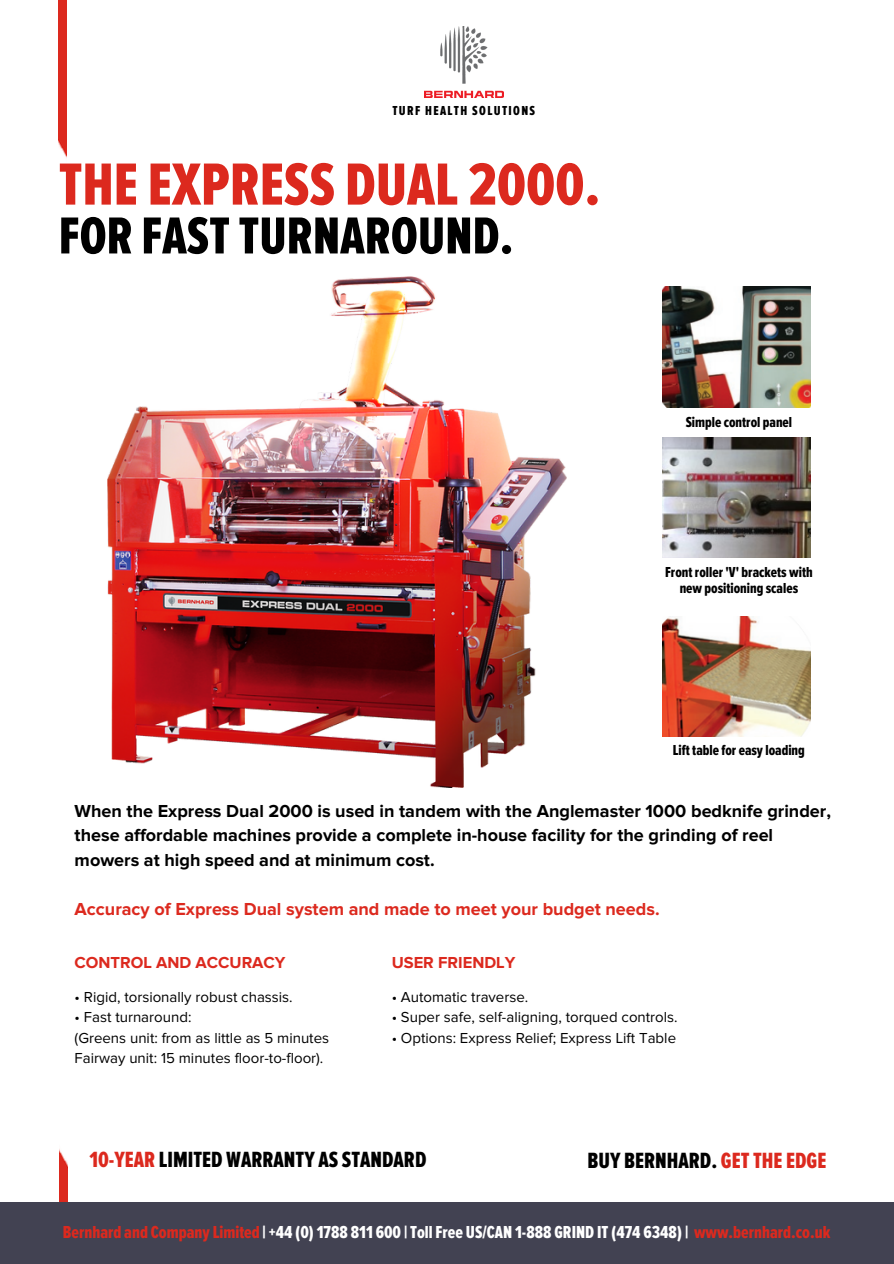
<style>
.page{position:relative;width:894px;height:1264px;background:#fff}
.page>*{position:absolute;margin:0;border:0;box-sizing:border-box;transform-origin:0 0}
.t1{font:61.5px "Proxima Nova Ex Cn Extrabld";color:#dc291e}
.t2{font:53.85px "Proxima Nova Ex Cn Extrabld";color:#000}
.t3{font:22.8px "Proxima Nova Ex Cn Extrabld";color:#000}
.t4{font:700 18px/24.5px "Proxima Nova";color:#000}
.t5{font:18px "Proxima Nova Ex Cn Extrabld";color:#fff}
.t6{font:700 18px "Proxima Nova";color:#dc291e}
.t7{font:700 16.5px "Proxima Nova";color:#dc291e}
.t8{font:15px/20.2px "Proxima Nova";color:#000}
.t9{font:15px/15.6px "Proxima Nova Ex Cn Extrabld";color:#000;text-align:center}
.t10{font:13.5px "Proxima Nova Ex Cn Extrabld";letter-spacing:.1em;color:#000}
.s1{color:#dc291e}
</style>
<div class="page">
<img style="left:662px;top:287px;width:148px;height:120px">
<img style="left:424px;top:27px;width:79px;height:71px">
<img style="left:59px;top:0;width:7px;height:157px">
<img style="left:662px;top:437px;width:148px;height:120px">
<img style="left:662px;top:616px;width:148px;height:121px">
<img style="left:60px;top:1151px;width:8px;height:50px">
<div style="left:0;top:1201px;width:893px;height:62px;background:#424252"></div>
<img style="left:107px;top:276px;width:459px;height:511px">
<p class="t10" style="left:392px;top:103px;width:144px">TURF HEALTH SOLUTIONS</p>
<p class="t1" style="left:59px;top:148px;width:543px">THE EXPRESS DUAL 2000.</p>
<p class="t2" style="left:59px;top:204px;width:456px">FOR FAST TURNAROUND.</p>
<p class="t9" style="left:685px;top:414px;width:108px">Simple control panel</p>
<p class="t9" style="left:665px;top:564px;width:149px">Front roller 'V' brackets with new positioning scales</p>
<p class="t9" style="left:672px;top:742px;width:133px">Lift table for easy loading</p>
<p class="t4" style="left:75px;top:799px;width:757px">When the Express Dual 2000 is used in tandem with the Anglemaster 1000 bedknife grinder, these affordable machines provide a complete in-house facility for the grinding of reel mowers at high speed and at minimum cost.</p>
<p class="t6" style="left:75px;top:900px;width:586px">Accuracy of Express Dual system and made to meet your budget needs.</p>
<p class="t7" style="left:75px;top:955px;width:212px">CONTROL AND ACCURACY</p>
<p class="t8" style="left:75px;top:987px;width:219px">• Rigid, torsionally robust chassis.</p>
<p class="t8" style="left:75px;top:1007px;width:118px">• Fast turnaround:</p>
<p class="t8" style="left:75px;top:1028px;width:256px">(Greens unit: from as little as 5 minutes<br>Fairway unit: 15 minutes floor-to-floor).</p>
<p class="t7" style="left:391px;top:955px;width:125px">USER FRIENDLY</p>
<p class="t8" style="left:391px;top:987px;width:138px">• Automatic traverse.</p>
<p class="t8" style="left:391px;top:1007px;width:287px">• Super safe, self-aligning, torqued controls.</p>
<p class="t8" style="left:391px;top:1028px;width:286px">• Options: Express Relief; Express Lift Table</p>
<p class="t3" style="left:89px;top:1146px;width:338px"><span class="s1">10-YEAR</span> LIMITED WARRANTY AS STANDARD</p>
<p class="t3" style="left:587px;top:1146px;width:240px">BUY BERNHARD. <span class="s1">GET THE EDGE</span></p>
<p class="t5" style="left:63px;top:1221px;width:768px"><span class="s1">Bernhard and Company Limited</span> | +44 (0) 1788 811 600 | Toll Free US/CAN 1-888 GRIND IT (474 6348) | <span class="s1">www.bernhard.co.uk</span></p>
</div>
